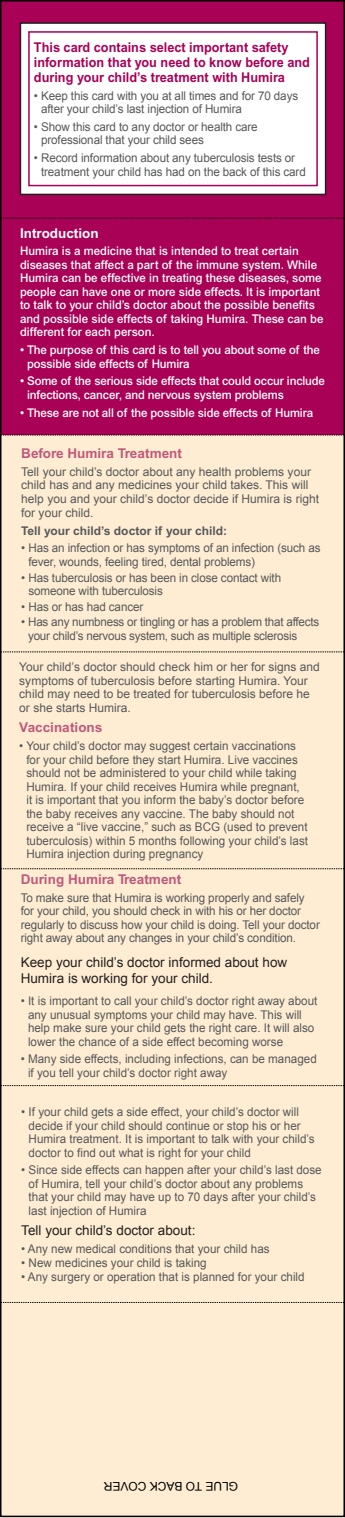
<style>
.page{position:relative;width:345px;height:1518px;background:#fff}
.page>*{position:absolute;margin:0;border:0;box-sizing:border-box;transform-origin:0 0}
.ParaStyle01-Leading{font:700 13.5px/15px "Arial";color:#a90156;scale:.94 1}
.Condition_black{font:13.5px/16.2px "Arial";color:#231f20}
.t1{font:700 13.5px "Arial";color:#c0587b}
.ParaStyle01-Leading-2{font:13.5px "Arial";color:#231f20}
.ParaStyle01-Leading-3{font:700 13.5px "Arial";color:#fff}
.ParaStyle01-Leading-4{font:12px/13.5px "Arial";color:#57585a}
.ParaStyle01-Leading-5{font:500 12px/13.5px "Arial";color:#fff}
.ParaStyle01-Leading-6{font:12px/13.5px "Arial";letter-spacing:-.02em;color:#57585a}
.t2{font:700 12px "Arial";color:#57585a}
.ParaStyle01-Leading-7{font:12px "Arial";color:#000}
</style>
<div class="page">
<div style="left:0;top:435px;width:344px;height:1083px;background:#feedd2"></div>
<div style="left:0;top:0;width:344px;height:435px;background:#a90156"></div>
<div style="left:0;top:0;width:344px;height:1517px;border:2px solid #000"></div>
<svg style="left:0;top:435px;width:344px;height:1px"></svg>
<svg style="left:0;top:218px;width:344px;height:1px"></svg>
<svg style="left:0;top:652px;width:344px;height:1px"></svg>
<svg style="left:0;top:868px;width:344px;height:1px"></svg>
<svg style="left:0;top:1085px;width:344px;height:1px"></svg>
<svg style="left:0;top:1302px;width:344px;height:1px"></svg>
<div style="left:20px;top:23px;width:305px;height:171px;background:#fff"></div>
<div style="left:20px;top:22px;width:306px;height:173px;border:2px solid #231f20"></div>
<div style="left:28px;top:31px;width:289px;height:155px;border:2px solid #a90156"></div>
<p class="ParaStyle01-Leading" style="left:34px;top:39px;width:295px">This card contains select important safety information that you need to know before and during your child’s treatment with Humira</p>
<p class="ParaStyle01-Leading-4" style="left:41px;top:89px;width:258px;text-indent:-7px">• Keep this card with you at all times and for 70 days after your child’s last injection of Humira</p>
<p class="ParaStyle01-Leading-4" style="left:41px;top:120px;width:218px;text-indent:-7px">• Show this card to any doctor or health care professional that your child sees</p>
<p class="ParaStyle01-Leading-4" style="left:41px;top:151px;width:266px;text-indent:-7px">• Record information about any tuberculosis tests or treatment your child has had on the back of this card</p>
<p class="ParaStyle01-Leading-3" style="left:20px;top:225px;width:80px">Introduction</p>
<p class="ParaStyle01-Leading-5" style="left:20px;top:244px;width:304px">Humira is a medicine that is intended to treat certain diseases that affect a part of the immune system. While Humira can be effective in treating these diseases, some people can have one or more side effects. It is important to talk to your child’s doctor about the possible benefits and possible side effects of taking Humira. These can be different for each person.</p>
<p class="ParaStyle01-Leading-5" style="left:27px;top:343px;width:294px;text-indent:-7px">• The purpose of this card is to tell you about some of the possible side effects of Humira</p>
<p class="ParaStyle01-Leading-5" style="left:27px;top:374px;width:299px;text-indent:-7px">• Some of the serious side effects that could occur include infections, cancer, and nervous system problems</p>
<p class="ParaStyle01-Leading-5" style="left:20px;top:406px;width:294px">• These are not all of the possible side effects of Humira</p>
<p class="t1" style="left:21px;top:445px;width:162px">Before Humira Treatment</p>
<p class="ParaStyle01-Leading-4" style="left:21px;top:465px;width:299px">Tell your child’s doctor about any health problems your child has and any medicines your child takes. This will help you and your child’s doctor decide if Humira is right for your child.</p>
<p class="t2" style="left:21px;top:523px;width:207px">Tell your child’s doctor if your child:</p>
<p class="ParaStyle01-Leading-4" style="left:28px;top:542px;width:293px;text-indent:-7px">• Has an infection or has symptoms of an infection (such as fever, wounds, feeling tired, dental problems)</p>
<p class="ParaStyle01-Leading-4" style="left:28px;top:571px;width:254px;text-indent:-7px">• Has tuberculosis or has been in close contact with someone with tuberculosis</p>
<p class="ParaStyle01-Leading-4" style="left:21px;top:600px;width:123px">• Has or has had cancer</p>
<p class="ParaStyle01-Leading-6" style="left:28px;top:615px;width:292px;text-indent:-7px">• Has any numbness or tingling or has a problem that affects your child’s nervous system, such as multiple sclerosis</p>
<p class="ParaStyle01-Leading-4" style="left:19px;top:660px;width:302px">Your child’s doctor should check him or her for signs and symptoms of tuberculosis before starting Humira. Your child may need to be treated for tuberculosis before he or she starts Humira.</p>
<p class="t1" style="left:19px;top:720px;width:84px">Vaccinations</p>
<p class="ParaStyle01-Leading-4" style="left:26px;top:739px;width:283px;text-indent:-7px">• Your child’s doctor may suggest certain vaccinations for your child before they start Humira. Live vaccines should not be administered to your child while taking Humira. If your child receives Humira while pregnant, it is important that you inform the baby’s doctor before the baby receives any vaccine. The baby should not receive a “live vaccine,” such as BCG (used to prevent tuberculosis) within 5 months following your child’s last Humira injection during pregnancy</p>
<p class="t1" style="left:21px;top:871px;width:162px">During Humira Treatment</p>
<p class="ParaStyle01-Leading-4" style="left:21px;top:891px;width:300px">To make sure that Humira is working properly and safely for your child, you should check in with his or her doctor regularly to discuss how your child is doing. Tell your doctor right away about any changes in your child’s condition.</p>
<p class="Condition_black" style="left:21px;top:954px;width:268px">Keep your child’s doctor informed about how<br>Humira is working for your child.</p>
<p class="ParaStyle01-Leading-4" style="left:28px;top:994px;width:290px;text-indent:-7px">• It is important to call your child’s doctor right away about any unusual symptoms your child may have. This will help make sure your child gets the right care. It will also lower the chance of a side effect becoming worse</p>
<p class="ParaStyle01-Leading-4" style="left:28px;top:1052px;width:290px;text-indent:-7px">• Many side effects, including infections, can be managed if you tell your child’s doctor right away</p>
<p class="ParaStyle01-Leading-4" style="left:29px;top:1105px;width:287px;text-indent:-7px">• If your child gets a side effect, your child’s doctor will decide if your child should continue or stop his or her Humira treatment. It is important to talk with your child’s doctor to find out what is right for your child</p>
<p class="ParaStyle01-Leading-4" style="left:29px;top:1163px;width:294px;text-indent:-7px">• Since side effects can happen after your child’s last dose of Humira, tell your child’s doctor about any problems that your child may have up to 70 days after your child’s last injection of Humira</p>
<p class="ParaStyle01-Leading-2" style="left:21px;top:1222px;width:175px">Tell your child’s doctor about:</p>
<p class="ParaStyle01-Leading-4" style="left:21px;top:1242px;width:249px">• Any new medical conditions that your child has</p>
<p class="ParaStyle01-Leading-4" style="left:21px;top:1256px;width:187px">• New medicines your child is taking</p>
<p class="ParaStyle01-Leading-4" style="left:21px;top:1270px;width:284px">• Any surgery or operation that is planned for your child</p>
<p class="ParaStyle01-Leading-7" style="left:238px;top:1494px;width:136px;rotate:-180deg">GLUE TO BACK COVER</p>
</div>
